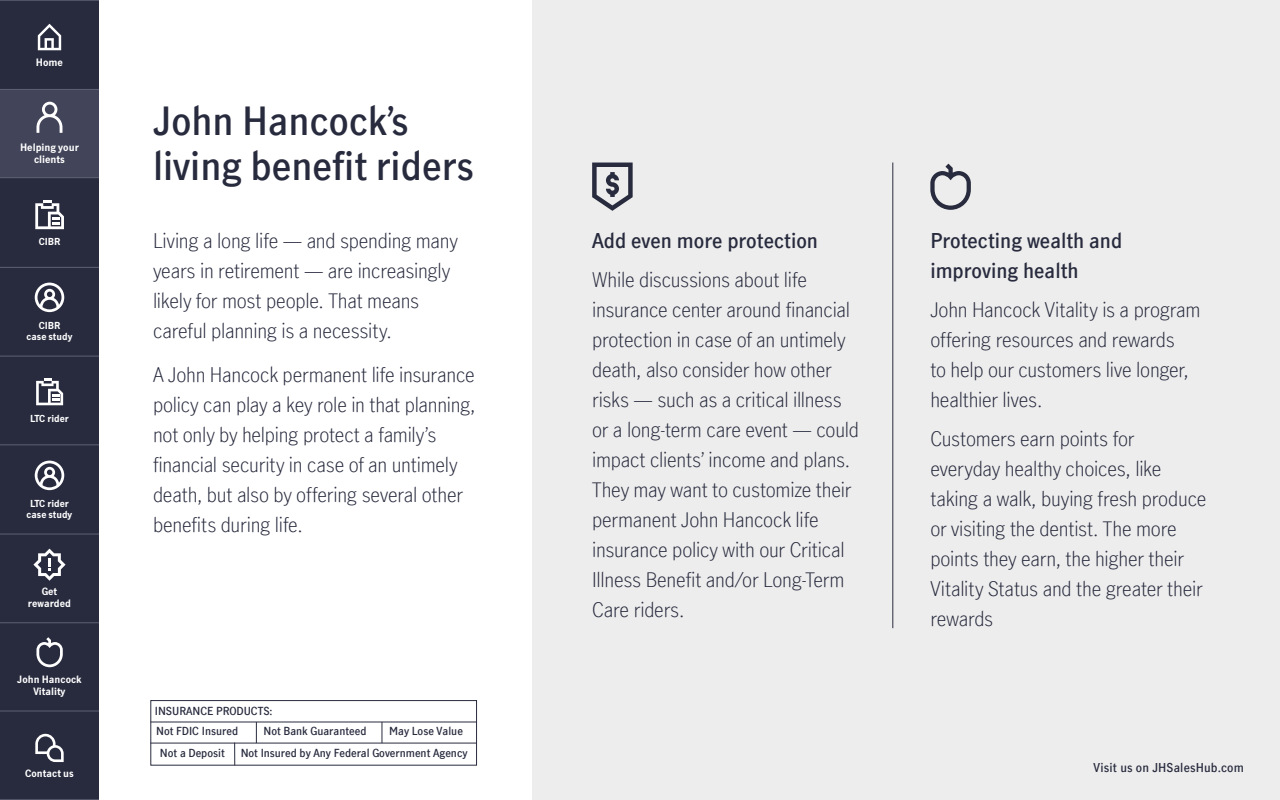
<style>
.page{position:relative;width:1280px;height:800px;background:#fff}
.page>*{position:absolute;margin:0;border:0;box-sizing:border-box;transform-origin:0 0}
.t1{font:600 38px/45.6px "Manulife JH Sans Optimized";color:#282b3e}
.t2{font:300 20px/30px "Manulife JH Sans Optimized";letter-spacing:-.01em;color:#282b3e}
.t3{font:600 20px/30px "Manulife JH Sans Optimized";color:#282b3e}
.t4{font:600 12px "Manulife JH Sans Optimized";letter-spacing:.015em;color:#282b3e}
.t5{font:600 10.9px/20.4px "Manulife JH Sans Optimized";color:#282b3e}
.t6{font:700 10px/12px "Manulife JH Sans Optimized";color:#fff;text-align:center}
.t7{font:700 9.9px/11.9px "Manulife JH Sans Optimized";color:#fff;text-align:center}
.t8{font:700 9.4px/11.3px "Manulife JH Sans Optimized";color:#fff;text-align:center}
</style>
<div class="page">
<div style="left:0;top:0;width:99px;height:800px;background:#282b3e"></div>
<div style="left:0;top:89px;width:99px;height:88px;background:#424559"></div>
<div style="left:532px;top:0;width:748px;height:800px;background:#ededed"></div>
<div style="left:150px;top:700px;width:327px;height:66px;border:1px solid #282b3e"></div>
<svg style="left:382px;top:723px;width:1px;height:20px"></svg>
<svg style="left:256px;top:723px;width:1px;height:20px"></svg>
<svg style="left:234px;top:744px;width:1px;height:21px"></svg>
<hr style="left:150px;top:722px;width:327px;height:1px;background:#282b3e">
<hr style="left:150px;top:743px;width:327px;height:1px;background:#282b3e">
<svg style="left:592px;top:163px;width:41px;height:48px"></svg>
<hr style="left:893px;top:163px;width:1px;height:465px;background:#282b3e">
<svg style="left:930px;top:164px;width:41px;height:46px"></svg>
<hr style="left:0;top:89px;width:99px;height:1px;background:#5e6073">
<hr style="left:0;top:0;width:99px;height:1px;background:#5e6073">
<hr style="left:0;top:177px;width:99px;height:1px;background:#5e6073">
<hr style="left:0;top:534px;width:99px;height:1px;background:#5e6073">
<hr style="left:0;top:623px;width:99px;height:1px;background:#5e6073">
<hr style="left:0;top:711px;width:99px;height:1px;background:#5e6073">
<hr style="left:0;top:799px;width:99px;height:1px;background:#5e6073">
<svg style="left:38px;top:24px;width:23px;height:26px"></svg>
<hr style="left:0;top:267px;width:99px;height:1px;background:#5e6073">
<hr style="left:0;top:356px;width:99px;height:1px;background:#5e6073">
<hr style="left:0;top:445px;width:99px;height:1px;background:#5e6073">
<svg style="left:35px;top:734px;width:29px;height:28px"></svg>
<svg style="left:35px;top:200px;width:29px;height:29px"></svg>
<svg style="left:36px;top:637px;width:27px;height:30px"></svg>
<svg style="left:36px;top:378px;width:27px;height:27px"></svg>
<svg style="left:35px;top:283px;width:29px;height:29px"></svg>
<svg style="left:35px;top:461px;width:29px;height:29px"></svg>
<svg style="left:37px;top:102px;width:25px;height:31px"></svg>
<svg style="left:33px;top:549px;width:33px;height:32px"></svg>
<p class="t6" style="left:36px;top:56px;width:29px">Home</p>
<p class="t6" style="left:20px;top:140px;width:60px">Helping your clients</p>
<p class="t8" style="left:39px;top:236px;width:23px">CIBR</p>
<p class="t8" style="left:27px;top:319px;width:47px">CIBR<br>case study</p>
<p class="t8" style="left:30px;top:412px;width:40px">LTC rider</p>
<p class="t8" style="left:27px;top:497px;width:47px">LTC rider case study</p>
<p class="t7" style="left:28px;top:585px;width:45px">Get rewarded</p>
<p class="t7" style="left:17px;top:673px;width:66px">John Hancock<br>Vitality</p>
<p class="t7" style="left:25px;top:767px;width:50px">Contact us</p>
<h1 class="t1" style="left:153px;top:96px;width:322px">John Hancock’s living benefit riders</h1>
<p class="t2" style="left:153px;top:225px;width:306px">Living a long life — and spending many years in retirement — are increasingly likely for most people. That means careful planning is a necessity.</p>
<p class="t2" style="left:153px;top:359px;width:324px">A John Hancock permanent life insurance policy can play a key role in that planning, not only by helping protect a family’s financial security in case of an untimely death, but also by offering several other benefits during life.</p>
<p class="t5" style="left:155px;top:700px;width:119px">INSURANCE PRODUCTS:<br>Not FDIC Insured</p>
<p class="t5" style="left:264px;top:721px;width:104px">Not Bank Guaranteed</p>
<p class="t5" style="left:389px;top:721px;width:75px">May Lose Value</p>
<p class="t5" style="left:160px;top:742px;width:66px">Not a Deposit</p>
<p class="t5" style="left:241px;top:742px;width:228px">Not Insured by Any Federal Government Agency</p>
<p class="t3" style="left:592px;top:225px;width:227px">Add even more protection</p>
<p class="t2" style="left:592px;top:264px;width:268px">While discussions about life insurance center around financial protection in case of an untimely death, also consider how other risks — such as a critical illness or a long-term care event — could impact clients’ income and plans.<br>They may want to customize their permanent John Hancock life insurance policy with our Critical<br>Illness Benefit and/or Long-Term<br>Care riders.</p>
<p class="t3" style="left:930px;top:225px;width:193px">Protecting wealth and improving health</p>
<p class="t2" style="left:930px;top:294px;width:272px">John Hancock Vitality is a program offering resources and rewards<br>to help our customers live longer, healthier lives.</p>
<p class="t2" style="left:930px;top:423px;width:278px">Customers earn points for everyday healthy choices, like taking a walk, buying fresh produce or visiting the dentist. The more points they earn, the higher their<br>Vitality Status and the greater their rewards</p>
<p class="t4" style="left:1094px;top:759px;width:152px">Visit us on JHSalesHub.com</p>
</div>
